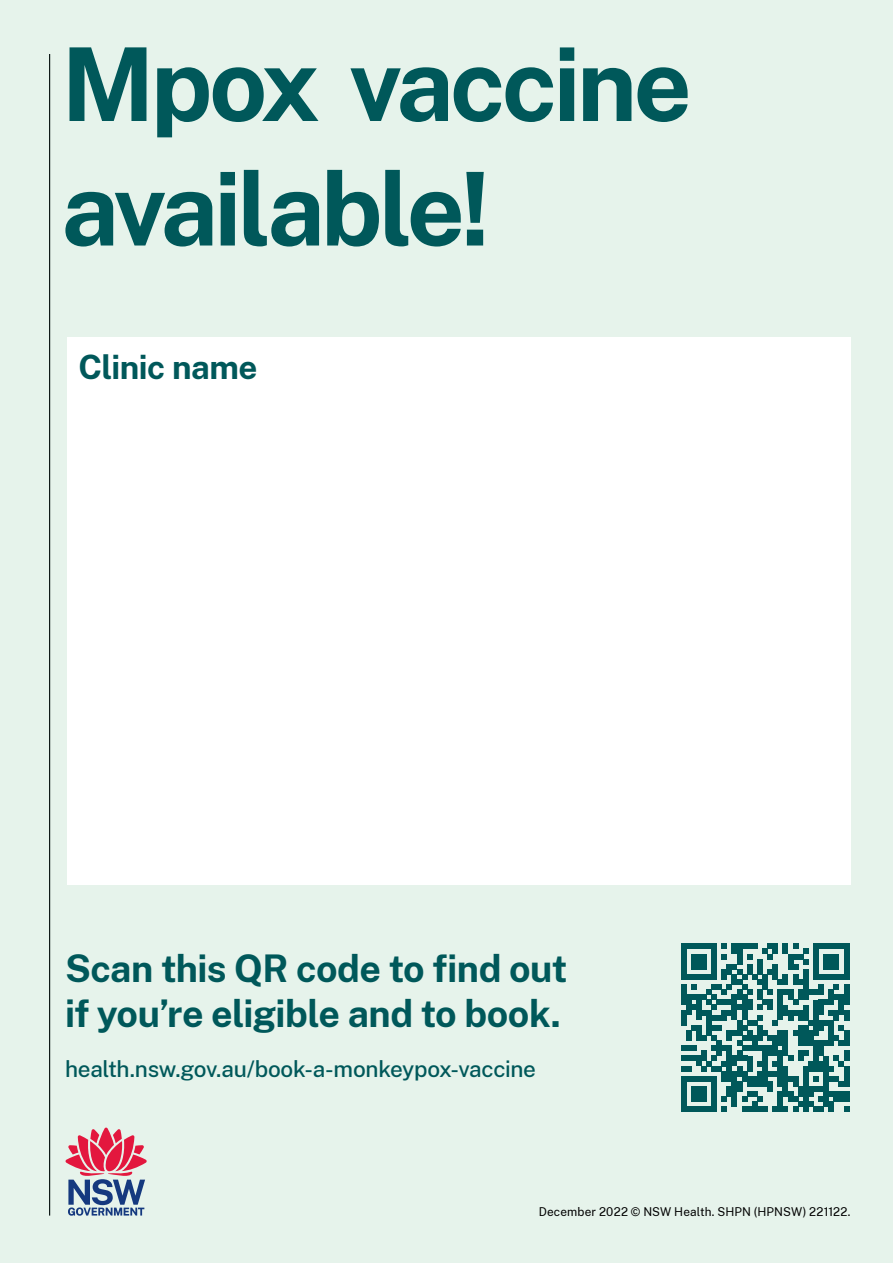
<style>
.page{position:relative;width:893px;height:1263px;background:#e6f3eb}
.page>*{position:absolute;margin:0;border:0;box-sizing:border-box;transform-origin:0 0}
.t1{font:700 101.85px/124.5px "Public Sans";letter-spacing:-.04em;color:#00585a}
.t2{font:700 37.5px/45px "Public Sans";letter-spacing:-.015em;color:#00585a}
.t3{font:700 33px "Public Sans";letter-spacing:-.015em;color:#00585a}
.t4{font:500 22.5px "Public Sans";letter-spacing:-.015em;color:#00585a}
.t5{font:12px "Public Sans";letter-spacing:.01em;color:#000}
</style>
<div class="page">
<svg style="left:66px;top:1127px;width:81px;height:88px"></svg>
<div style="left:68px;top:337px;width:782px;height:547px;background:#fff"></div>
<hr style="left:49px;top:54px;width:1px;height:1161px;background:#0f1a18">
<svg style="left:681px;top:944px;width:168px;height:168px"></svg>
<h1 class="t1" style="left:61px;top:15px;width:632px">Mpox vaccine available!</h1>
<p class="t3" style="left:78px;top:343px;width:181px">Clinic name</p>
<p class="t2" style="left:65px;top:943px;width:504px">Scan this QR code to find out if you’re eligible and to book.</p>
<p class="t4" style="left:65px;top:1052px;width:472px">health.nsw.gov.au/book-a-monkeypox-vaccine</p>
<p class="t5" style="left:539px;top:1203px;width:313px">December 2022 © NSW Health. SHPN (HPNSW) 221122.</p>
</div>
